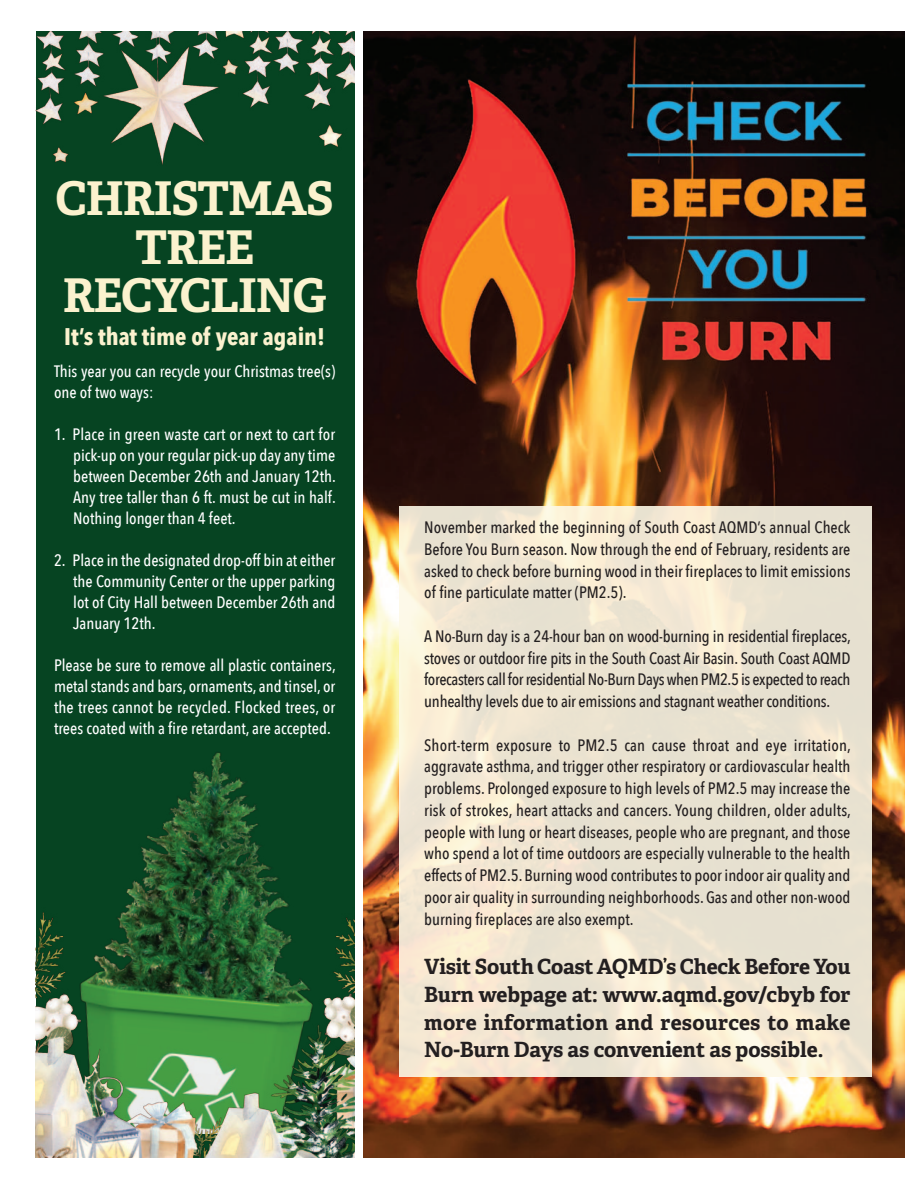
<style>
.page{position:relative;width:918px;height:1188px;background:#fff}
.page>*{position:absolute;margin:0;border:0;box-sizing:border-box;transform-origin:0 0}
.t1{font:700 46.5px "Adelle";letter-spacing:-.025em;color:#fbf2ce}
.t2{font:700 24px "Avenir Next Condensed";color:#fbf2ce}
.t3{font:700 21px/27.8px "Adelle";color:#231f20;text-align:justify}
.t4{font:500 16.5px/21.8px "Avenir Next Condensed";color:#231f20;text-align:justify}
.t5{font:500 16.5px/21px "Avenir Next Condensed";color:#fff;text-align:justify}
</style>
<div class="page">
<div style="left:36px;top:31px;width:318px;height:1127px;background:#064422"></div>
<img style="left:36px;top:31px;width:318px;height:134px">
<img style="left:364px;top:31px;width:540px;height:1127px">
<img style="left:125px;top:752px;width:164px;height:156px">
<img style="left:36px;top:908px;width:318px;height:250px">
<div style="left:399px;top:506px;width:473px;height:571px;background:#fdf9e7;opacity:.9"></div>
<p class="t1" style="left:56px;top:180px;width:280px">CHRISTMAS</p>
<p class="t1" style="left:135px;top:229px;width:121px">TREE</p>
<p class="t1" style="left:63px;top:277px;width:265px">RECYCLING</p>
<p class="t2" style="left:64px;top:321px;width:262px">It’s that time of year again!</p>
<p class="t5" style="left:54px;top:361px;width:283px">This year you can recycle your Christmas tree(s) one of two ways:</p>
<p class="t5" style="left:73px;top:424px;width:264px;text-indent:-19px">1. Place in green waste cart or next to cart for pick-up on your regular pick-up day any time between December 26th and January 12th.<br>Any tree taller than 6 ft. must be cut in half.<br>Nothing longer than 4 feet.</p>
<p class="t5" style="left:73px;top:550px;width:264px;text-indent:-19px">2. Place in the designated drop-off bin at either the Community Center or the upper parking lot of City Hall between December 26th and January 12th.</p>
<p class="t5" style="left:54px;top:655px;width:283px">Please be sure to remove all plastic containers, metal stands and bars, ornaments, and tinsel, or the trees cannot be recycled. Flocked trees, or trees coated with a fire retardant, are accepted.</p>
<p class="t4" style="left:424px;top:517px;width:428px">November marked the beginning of South Coast AQMD’s annual Check Before You Burn season. Now through the end of February, residents are asked to check before burning wood in their fireplaces to limit emissions of fine particulate matter (PM2.5).</p>
<p class="t4" style="left:424px;top:626px;width:428px">A No-Burn day is a 24-hour ban on wood-burning in residential fireplaces, stoves or outdoor fire pits in the South Coast Air Basin. South Coast AQMD forecasters call for residential No-Burn Days when PM2.5 is expected to reach unhealthy levels due to air emissions and stagnant weather conditions.</p>
<p class="t4" style="left:424px;top:734px;width:428px">Short-term exposure to PM2.5 can cause throat and eye irritation, aggravate asthma, and trigger other respiratory or cardiovascular health problems. Prolonged exposure to high levels of PM2.5 may increase the risk of strokes, heart attacks and cancers. Young children, older adults, people with lung or heart diseases, people who are pregnant, and those who spend a lot of time outdoors are especially vulnerable to the health effects of PM2.5. Burning wood contributes to poor indoor air quality and poor air quality in surrounding neighborhoods. Gas and other non-wood burning fireplaces are also exempt.</p>
<p class="t3" style="left:424px;top:955px;width:428px">Visit South Coast AQMD’s Check Before You Burn webpage at: www.aqmd.gov/cbyb for more information and resources to make No-Burn Days as convenient as possible.</p>
</div>
